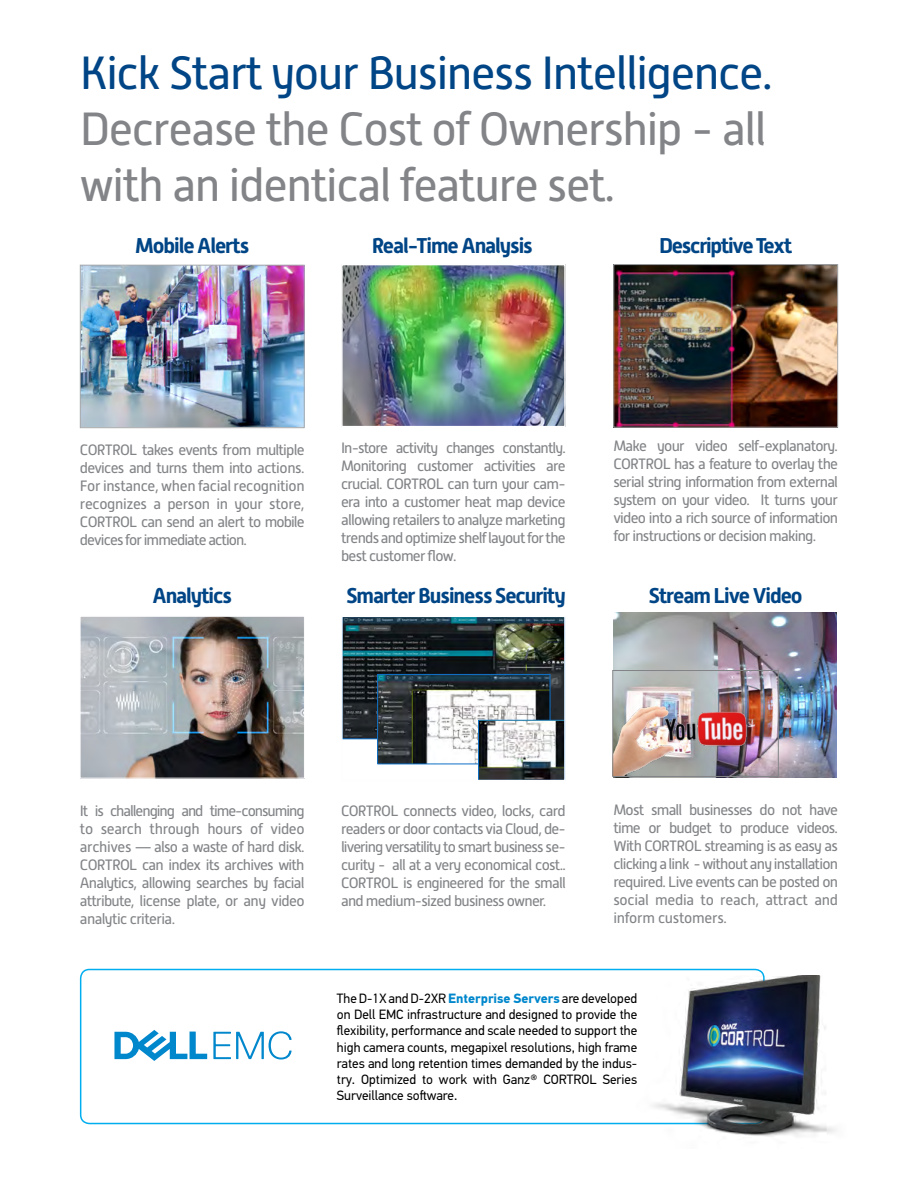
<style>
.page{position:relative;width:918px;height:1188px;background:#fff}
.page>*{position:absolute;margin:0;border:0;box-sizing:border-box;transform-origin:0 0}
.t1{font:46.5px/55.8px "Alwyn New";letter-spacing:-.03em;color:#828487}
.t2{font:700 21.3px "Alwyn New";letter-spacing:-.05em;color:#004586}
.t3{font:15px/18px "Alwyn New";letter-spacing:-.05em;color:#828487;text-align:justify}
.t4{font:13.5px/16.2px "PF Din Text Pro";color:#000;text-align:justify}
.s1{color:#004586}
.s2{font-weight:700;color:#0087cc}
</style>
<div class="page">
<img style="left:613px;top:613px;width:224px;height:164px">
<img style="left:82px;top:267px;width:221px;height:159px">
<div style="left:80px;top:265px;width:225px;height:163px;border:1px solid #a7a9ac"></div>
<img style="left:82px;top:618px;width:221px;height:158px">
<div style="left:80px;top:616px;width:225px;height:162px;border:1px solid #fffeff"></div>
<img style="left:344px;top:267px;width:219px;height:157px">
<div style="left:341px;top:264px;width:225px;height:163px;border:2px solid #fffeff"></div>
<img style="left:344px;top:619px;width:219px;height:118px">
<img style="left:379px;top:676px;width:169px;height:86px">
<div style="left:377px;top:674px;width:173px;height:90px;border:1px solid #0f6fc6"></div>
<img style="left:480px;top:722px;width:83px;height:56px">
<div style="left:478px;top:720px;width:87px;height:61px;border:1px solid #0f6fc6"></div>
<div style="left:341px;top:616px;width:225px;height:165px;border:2px solid #fffeff"></div>
<img style="left:615px;top:266px;width:221px;height:160px">
<div style="left:613px;top:264px;width:225px;height:164px;border:1px solid #a7a9ac"></div>
<img style="left:614px;top:672px;width:163px;height:103px">
<div style="left:612px;top:670px;width:167px;height:107px;border:1px solid #828487"></div>
<div style="left:80px;top:969px;width:685px;height:155px;border:2px solid #00aeef;border-radius:9px"></div>
<img style="left:636px;top:975px;width:200px;height:162px">
<svg style="left:213px;top:1031px;width:79px;height:29px"></svg>
<svg style="left:114px;top:1030px;width:93px;height:31px"></svg>
<p class="t1" style="left:80px;top:46px;width:694px"><span class="s1">Kick Start your Business Intelligence.<br></span>Decrease the Cost of Ownership - all with an identical feature set.</p>
<p class="t2" style="left:135px;top:233px;width:116px">Mobile Alerts</p>
<p class="t2" style="left:372px;top:233px;width:163px">Real-Time Analysis</p>
<p class="t2" style="left:659px;top:233px;width:135px">Descriptive Text</p>
<p class="t3" style="left:80px;top:441px;width:226px">CORTROL takes events from multiple devices and turns them into actions.<br>For instance, when facial recognition recognizes a person in your store, CORTROL can send an alert to mobile devices for immediate action.</p>
<p class="t2" style="left:152px;top:583px;width:81px">Analytics</p>
<p class="t3" style="left:341px;top:439px;width:226px">In-store activity changes constantly.<br>Monitoring customer activities are crucial. CORTROL can turn your cam&shy;era into a customer heat map device allowing retailers to analyze marketing trends and optimize shelf layout for the best customer flow.</p>
<p class="t2" style="left:346px;top:583px;width:221px">Smarter Business Security</p>
<p class="t3" style="left:613px;top:437px;width:226px">Make your video self-explanatory.<br>CORTROL has a feature to overlay the serial string information from external system on your video. It turns your video into a rich source of information for instructions or decision making.</p>
<p class="t2" style="left:649px;top:583px;width:155px">Stream Live Video</p>
<p class="t3" style="left:80px;top:802px;width:226px">It is challenging and time-consuming to search through hours of video archives — also a waste of hard disk.<br>CORTROL can index its archives with Analytics, allowing searches by facial attribute, license plate, or any video analytic criteria.</p>
<p class="t3" style="left:341px;top:802px;width:226px">CORTROL connects video, locks, card readers or door contacts via Cloud, de&shy;livering versatility to smart business se&shy;curity - all at a very economical cost..<br>CORTROL is engineered for the small and medium-sized business owner.</p>
<p class="t3" style="left:613px;top:801px;width:226px">Most small businesses do not have time or budget to produce videos.<br>With CORTROL streaming is as easy as clicking a link - without any installation required. Live events can be posted on social media to reach, attract and inform customers.</p>
<p class="t4" style="left:337px;top:990px;width:302px">The D-1X and D-2XR <span class="s2">Enterprise Servers</span> are developed on Dell EMC infrastructure and designed to provide the flexibility, performance and scale needed to support the high camera counts, megapixel resolutions, high frame rates and long retention times demanded by the indus&shy;try. Optimized to work with Ganz® CORTROL Series Surveillance software.</p>
</div>
